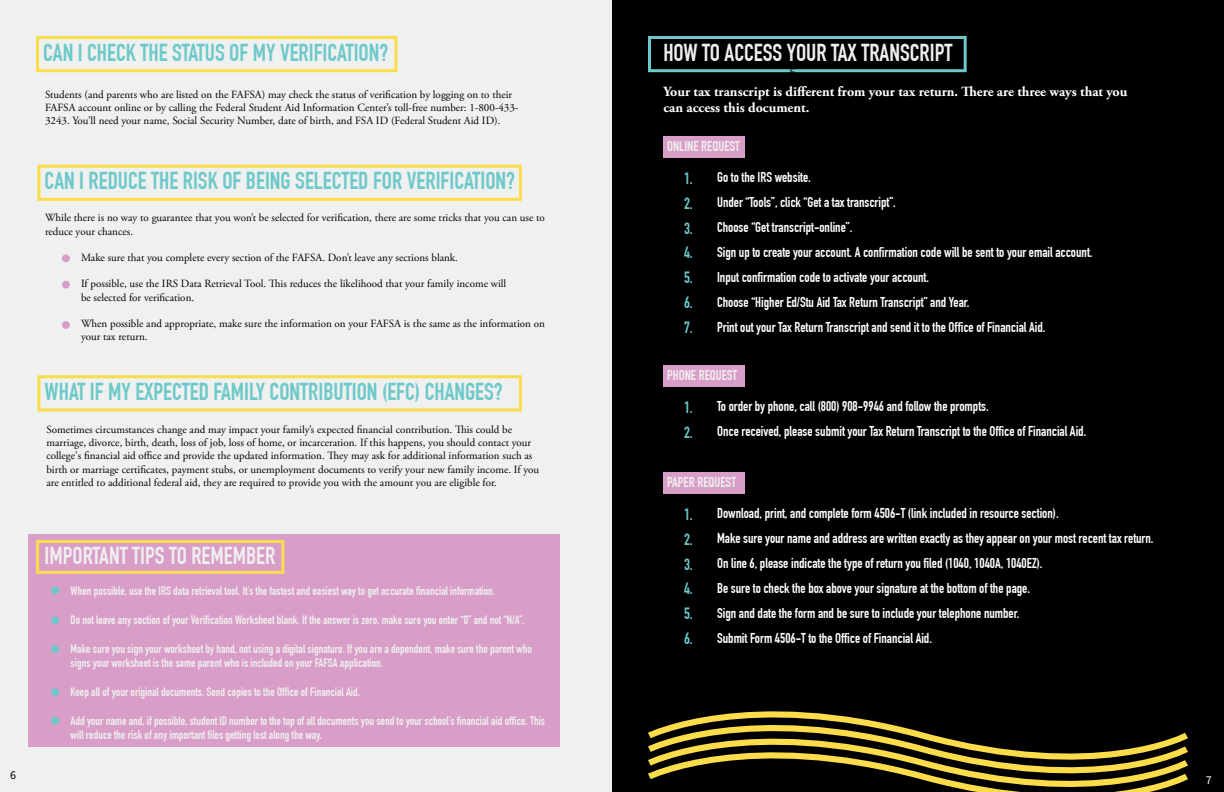
<style>
.page{position:relative;width:1224px;height:792px;background:#fff}
.page>*{position:absolute;margin:0;border:0;box-sizing:border-box;transform-origin:0 0}
.t1{font:700 24px "DIN Condensed";color:#6dc9c9}
.t2{font:700 24px "DIN Condensed";color:#eff0f0}
.t3{font:700 24px "DIN Condensed";color:#f0eff0}
.t4{font:700 16px/24.9px "DIN Condensed";color:#6dc9c9;text-align:justify}
.t5{font:700 14px/25px "DIN Condensed";color:#fff}
.t6{font:700 14px/16.8px "Adobe Garamond Pro";color:#fff}
.t7{font:700 14px "DIN Condensed";color:#f0eff0}
.t8{font:700 12px/14.4px "DIN Condensed";color:#f0eff0}
.t9{font:12px "Source Sans Pro";color:#000}
.t10{font:12px "Source Sans Pro";color:#fff}
.t11{font:11px/13.2px "Adobe Garamond Pro";color:#000}
</style>
<div class="page">
<div style="left:0;top:0;width:612px;height:792px;background:#eff0f0"></div>
<div style="left:36px;top:36px;width:361px;height:36px;border:3px solid #fbdd4b"></div>
<div style="left:37px;top:165px;width:485px;height:36px;border:3px solid #fbdd4b"></div>
<div style="left:62px;top:254px;width:8px;height:8px;background:#d89ec7;border-radius:50%"></div>
<div style="left:62px;top:281px;width:8px;height:8px;background:#d89ec7;border-radius:50%"></div>
<div style="left:62px;top:321px;width:8px;height:8px;background:#d89ec7;border-radius:50%"></div>
<div style="left:37px;top:375px;width:485px;height:36px;border:3px solid #fbdd4b"></div>
<div style="left:29px;top:535px;width:531px;height:212px;background:#d89ec7"></div>
<div style="left:36px;top:540px;width:248px;height:34px;border:3px solid #fbdd4b"></div>
<div style="left:51px;top:586px;width:8px;height:8px;background:#6dc9c9;border-radius:50%"></div>
<div style="left:51px;top:616px;width:8px;height:8px;background:#6dc9c9;border-radius:50%"></div>
<div style="left:51px;top:645px;width:8px;height:8px;background:#6dc9c9;border-radius:50%"></div>
<div style="left:51px;top:688px;width:8px;height:8px;background:#6dc9c9;border-radius:50%"></div>
<div style="left:51px;top:717px;width:8px;height:8px;background:#6dc9c9;border-radius:50%"></div>
<div style="left:612px;top:0;width:612px;height:792px;background:#000"></div>
<div style="left:648px;top:36px;width:319px;height:36px;border:3px solid #6dc9c9"></div>
<div style="left:663px;top:136px;width:82px;height:22px;background:#d89ec7"></div>
<div style="left:663px;top:365px;width:82px;height:22px;background:#d89ec7"></div>
<div style="left:663px;top:472px;width:82px;height:22px;background:#d89ec7"></div>
<svg style="left:648px;top:711px;width:540px;height:81px"></svg>
<p class="t9" style="left:10px;top:768px;width:7px">6</p>
<h1 class="t1" style="left:43px;top:38px;width:347px">CAN I CHECK THE STATUS OF MY VERIFICATION?</h1>
<p class="t11" style="left:45px;top:88px;width:475px">Students (and parents who are listed on the FAFSA) may check the status of verification by logging on to their<br>FAFSA account online or by calling the Federal Student Aid Information Center’s toll-free number: 1-800-433-<br>3243. You’ll need your name, Social Security Number, date of birth, and FSA ID (Federal Student Aid ID).</p>
<h1 class="t1" style="left:45px;top:167px;width:472px">CAN I REDUCE THE RISK OF BEING SELECTED FOR VERIFICATION?</h1>
<p class="t11" style="left:45px;top:212px;width:501px">While there is no way to guarantee that you won’t be selected for verification, there are some tricks that you can use to reduce your chances.</p>
<p class="t11" style="left:81px;top:251px;width:379px">Make sure that you complete every section of the FAFSA. Don’t leave any sections blank.</p>
<p class="t11" style="left:81px;top:278px;width:427px">If possible, use the IRS Data Retrieval Tool. This reduces the likelihood that your family income will be selected for verification.</p>
<p class="t11" style="left:81px;top:317px;width:465px">When possible and appropriate, make sure the information on your FAFSA is the same as the information on your tax return.</p>
<h1 class="t1" style="left:45px;top:378px;width:460px">WHAT IF MY EXPECTED FAMILY CONTRIBUTION (EFC) CHANGES?</h1>
<p class="t11" style="left:46px;top:423px;width:494px">Sometimes circumstances change and may impact your family’s expected financial contribution. This could be marriage, divorce, birth, death, loss of job, loss of home, or incarceration. If this happens, you should contact your college's financial aid office and provide the updated information. They may ask for additional information such as birth or marriage certificates, payment stubs, or unemployment documents to verify your new family income. If you are entitled to additional federal aid, they are required to provide you with the amount you are eligible for.</p>
<h1 class="t3" style="left:45px;top:542px;width:232px">IMPORTANT TIPS TO REMEMBER</h1>
<p class="t8" style="left:71px;top:584px;width:426px">When possible, use the IRS data retrieval tool. It’s the fastest and easiest way to get accurate financial information.</p>
<p class="t8" style="left:71px;top:612px;width:456px">Do not leave any section of your Verification Worksheet blank. If the answer is zero, make sure you enter “0” and not “N/A”.</p>
<p class="t8" style="left:71px;top:641px;width:463px">Make sure you sign your worksheet by hand, not using a digital signature. If you are a dependent, make sure the parent who signs your worksheet is the same parent who is included on your FAFSA application.</p>
<p class="t8" style="left:71px;top:684px;width:291px">Keep all of your original documents. Send copies to the Office of Financial Aid.</p>
<p class="t8" style="left:71px;top:713px;width:476px">Add your name and, if possible, student ID number to the top of all documents you send to your school’s financial aid office. This will reduce the risk of any important files getting lost along the way.</p>
<h1 class="t2" style="left:663px;top:39px;width:291px">HOW TO ACCESS YOUR TAX TRANSCRIPT</h1>
<p class="t6" style="left:663px;top:83px;width:466px">Your tax transcript is different from your tax return. There are three ways that you can access this document.</p>
<p class="t7" style="left:667px;top:138px;width:74px">ONLINE REQUEST</p>
<p class="t5" style="left:717px;top:165px;width:377px">Go to the IRS website.<br>Under “Tools”, click “Get a tax transcript”.<br>Choose “Get transcript-online”.<br>Sign up to create your account. A confirmation code will be sent to your email account.<br>Input confirmation code to activate your account.<br>Choose “Higher Ed/Stu Aid Tax Return Transcript” and Year.<br>Print out your Tax Return Transcript and send it to the Office of Financial Aid.</p>
<p class="t7" style="left:667px;top:367px;width:72px">PHONE REQUEST</p>
<p class="t5" style="left:717px;top:394px;width:371px">To order by phone, call (800) 908-9946 and follow the prompts.<br>Once received, please submit your Tax Return Transcript to the Office of Financial Aid.</p>
<p class="t7" style="left:667px;top:474px;width:70px">PAPER REQUEST</p>
<p class="t5" style="left:717px;top:501px;width:438px">Download, print, and complete form 4506-T (link included in resource section).<br>Make sure your name and address are written exactly as they appear on your most recent tax return.<br>On line 6, please indicate the type of return you filed (1040, 1040A, 1040EZ).<br>Be sure to check the box above your signature at the bottom of the page.<br>Sign and date the form and be sure to include your telephone number.<br>Submit Form 4506-T to the Office of Financial Aid.</p>
<p class="t9" style="left:790px;top:64px;width:7px">6</p>
<h2 class="t4" style="left:684px;top:166px;width:10px">1.<br>2.<br>3.<br>4.<br>5.<br>6.<br>7.</h2>
<h2 class="t4" style="left:684px;top:395px;width:10px">1.<br>2.</h2>
<h2 class="t4" style="left:684px;top:502px;width:10px">1.<br>2.<br>3.<br>4.<br>5.<br>6.</h2>
<p class="t10" style="left:1206px;top:772px;width:7px">7</p>
</div>
